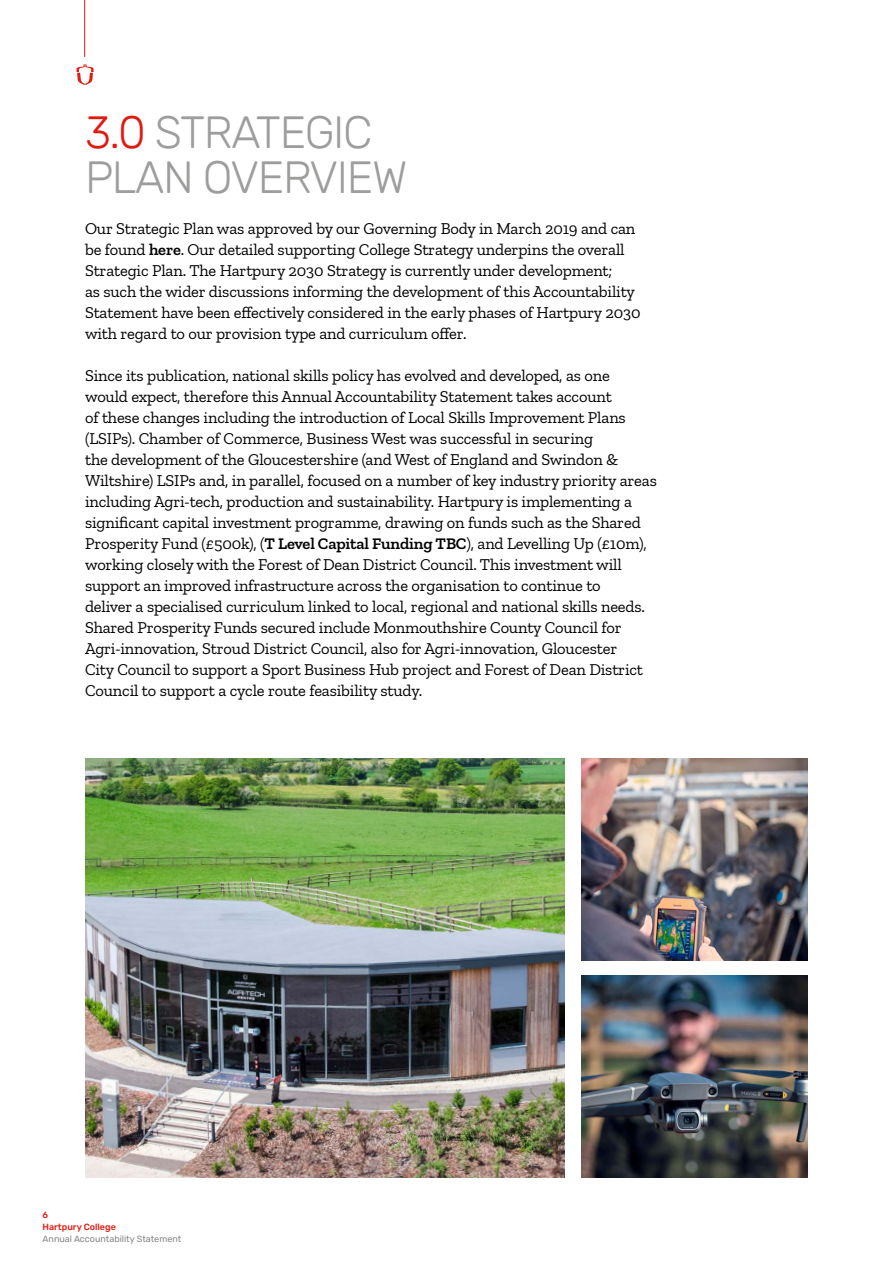
<style>
.page{position:relative;width:893px;height:1263px;background:#fff}
.page>*{position:absolute;margin:0;border:0;box-sizing:border-box;transform-origin:0 0}
.t1{font:300 45px/45px "Rubik";letter-spacing:-.03em;color:#9d9d9c}
.t2{font:16.5px/21px "Zilla Slab";letter-spacing:-.01em;color:#000}
.t3{font:9px "Rubik";color:#878787}
.t4{font:500 9px/12px "Rubik";color:#df1b12}
.s1{color:#df1b12}
.s2{font-weight:600}
</style>
<div class="page">
<hr style="left:84px;top:0;width:1px;height:57px;background:#df1b12">
<svg style="left:77px;top:64px;width:17px;height:21px"></svg>
<img style="left:85px;top:758px;width:479px;height:420px">
<img style="left:582px;top:976px;width:226px;height:202px">
<img style="left:582px;top:758px;width:226px;height:202px">
<h1 class="t1" style="left:85px;top:111px;width:324px"><span class="s1">3.0</span> STRATEGIC<br>PLAN OVERVIEW</h1>
<p class="t2" style="left:85px;top:218px;width:557px">Our Strategic Plan was approved by our Governing Body in March 2019 and can be found <span class="s2">here</span>. Our detailed supporting College Strategy underpins the overall Strategic Plan. The Hartpury 2030 Strategy is currently under development;<br>as such the wider discussions informing the development of this Accountability Statement have been effectively considered in the early phases of Hartpury 2030 with regard to our provision type and curriculum offer.</p>
<p class="t2" style="left:85px;top:365px;width:573px">Since its publication, national skills policy has evolved and developed, as one would expect, therefore this Annual Accountability Statement takes account<br>of these changes including the introduction of Local Skills Improvement Plans (LSIPs). Chamber of Commerce, Business West was successful in securing<br>the development of the Gloucestershire (and West of England and Swindon &amp; Wiltshire) LSIPs and, in parallel, focused on a number of key industry priority areas including Agri-tech, production and sustainability. Hartpury is implementing a significant capital investment programme, drawing on funds such as the Shared Prosperity Fund (£500k), (<span class="s2">T Level Capital Funding TBC</span>), and Levelling Up (£10m), working closely with the Forest of Dean District Council. This investment will support an improved infrastructure across the organisation to continue to<br>deliver a specialised curriculum linked to local, regional and national skills needs.<br>Shared Prosperity Funds secured include Monmouthshire County Council for Agri-innovation, Stroud District Council, also for Agri-innovation, Gloucester<br>City Council to support a Sport Business Hub project and Forest of Dean District Council to support a cycle route feasibility study.</p>
<p class="t4" style="left:43px;top:1209px;width:75px">6<br>Hartpury College</p>
<p class="t3" style="left:43px;top:1233px;width:140px">Annual Accountability Statement</p>
</div>
